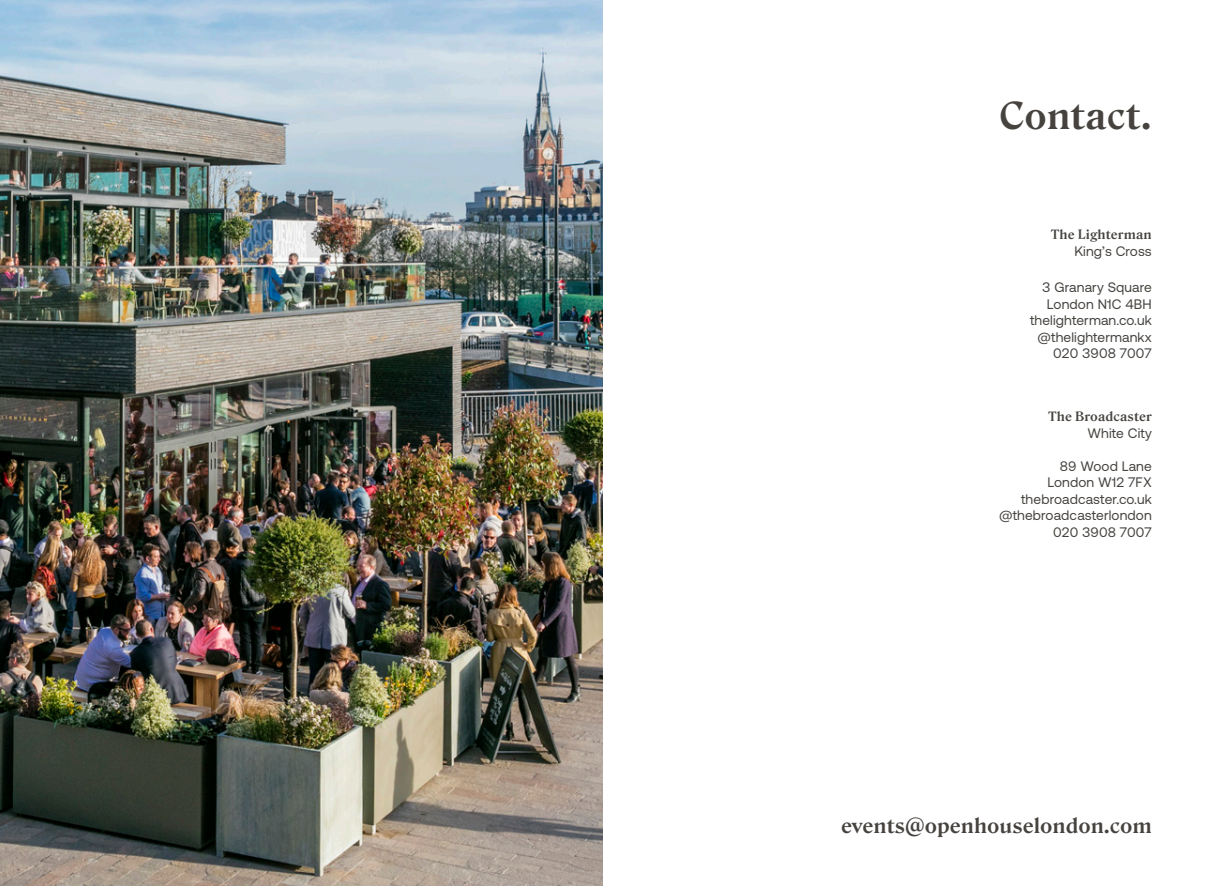
<style>
.page{position:relative;width:1205px;height:886px;background:#fff}
.page>*{position:absolute;margin:0;border:0;box-sizing:border-box;transform-origin:0 0}
.t1{font:700 36.25px "Roslindale Text";color:#46433f}
.t2{font:700 20px "Roslindale Text";color:#46433f}
.t3{font:13.75px/16.5px "Aeonik";letter-spacing:.01em;color:#46433f;text-align:center}
.t4{font:700 12.5px "Roslindale Text";letter-spacing:.01em;color:#46433f}
</style>
<div class="page">
<img style="left:0;top:0;width:602px;height:886px">
<p class="t1" style="left:999px;top:86px;width:154px">Contact.</p>
<p class="t4" style="left:1051px;top:224px;width:103px">The Lighterman</p>
<p class="t3" style="left:1074px;top:243px;width:79px">King’s Cross</p>
<p class="t3" style="left:1042px;top:279px;width:111px">3 Granary Square<br>London N1C 4BH</p>
<p class="t3" style="left:1030px;top:312px;width:123px">thelighterman.co.uk</p>
<p class="t3" style="left:1037px;top:329px;width:116px">@thelightermankx</p>
<p class="t3" style="left:1053px;top:345px;width:100px">020 3908 7007</p>
<p class="t4" style="left:1048px;top:406px;width:105px">The Broadcaster</p>
<p class="t3" style="left:1087px;top:425px;width:66px">White City</p>
<p class="t3" style="left:1047px;top:458px;width:106px;text-align:right">89 Wood Lane<br>London W12 7FX</p>
<p class="t3" style="left:1021px;top:491px;width:132px">thebroadcaster.co.uk</p>
<p class="t3" style="left:999px;top:507px;width:154px">@thebroadcasterlondon</p>
<p class="t3" style="left:1053px;top:524px;width:100px">020 3908 7007</p>
<p class="t2" style="left:841px;top:809px;width:312px">events@openhouselondon.com</p>
</div>
